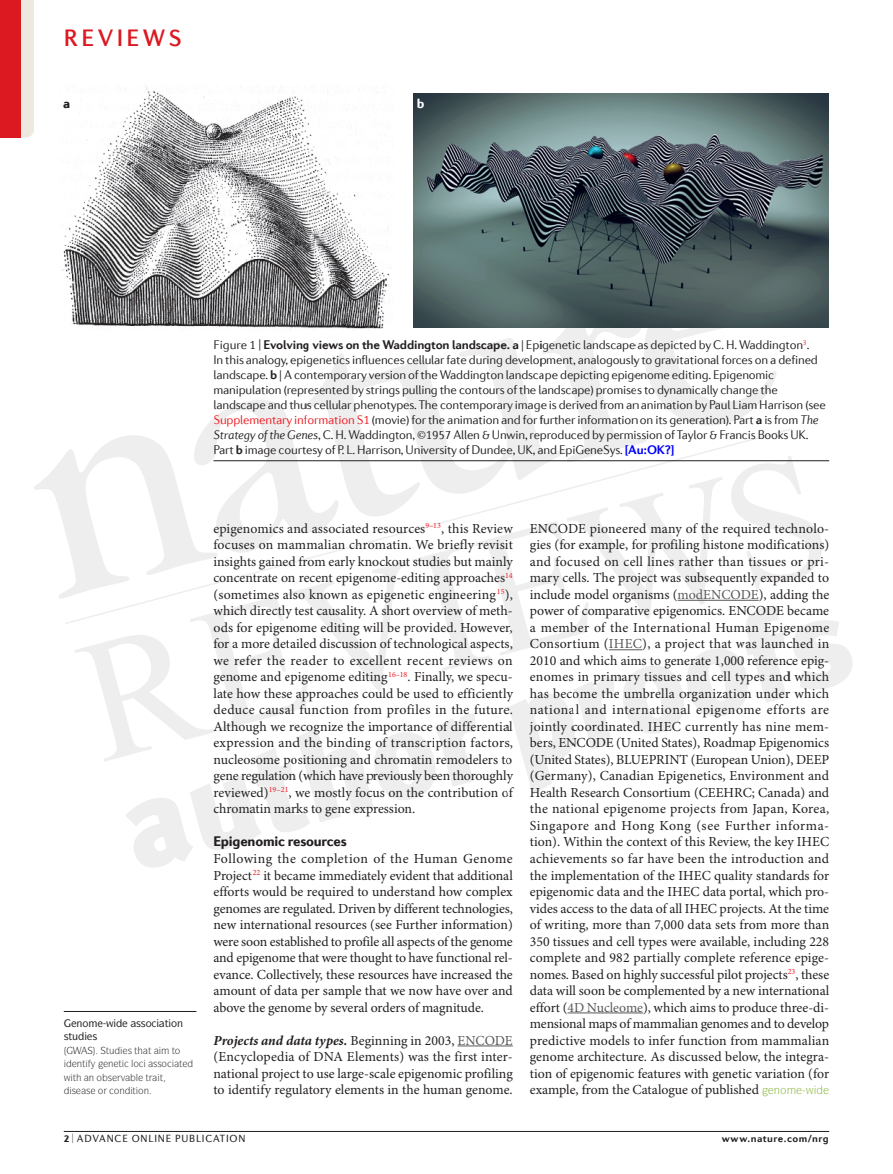
<style>
.page{position:relative;width:893px;height:1174px;background:#fff}
.page>*{position:absolute;margin:0;border:0;box-sizing:border-box;transform-origin:0 0}
.t1{font:500 24px "Diverda Sans Com";letter-spacing:.14em;color:#dc1820}
.Subhead_1{font:900 14.1px "Diverda Sans Com";letter-spacing:-.015em;color:#231f20}
.Body_first___inline{font:13.8px/16.5px "Minion Pro";color:#231f20;text-align:justify}
.Body_text{font:13.8px/16.5px "Minion Pro";letter-spacing:-.005em;color:#231f20;text-align:justify}
.Body_first{font:13.8px/16.5px "Minion Pro";letter-spacing:-.01em;color:#231f20;text-align:justify}
.t2{font:900 13.5px "Diverda Sans Com";color:#231f20}
.t3{font:900 13.5px "Diverda Sans Com";color:#fff}
.Figure_caption{font:300 12.75px/15px "Diverda Sans Com";letter-spacing:-.015em;color:#231f20}
.t4{font:700 11.7px "Diverda Sans Com";color:#231f20}
.Footer{font:10.5px "Diverda Sans Com";letter-spacing:.075em;color:#231f20;scale:.5 1}
.Footer-2{font:700 10.5px "Diverda Sans Com";letter-spacing:.045em;color:#231f20}
.Glossary_head_rule{font:500 10.5px "ITC Symbol Std";color:#231f20}
.Glossary_definition{font:9.75px "ITC Symbol Std";color:#231f20}
.s1{font-weight:700}
.s2{color:#ee1d23}
.s3{font-style:italic}
.s4{font-family:"Minion Pro";font-weight:400}
.s5{font-weight:700;color:#00f}
.s6{font-weight:300}
.s7{color:#dc1820}
.s8{font-weight:700;font-style:italic}
.s9{color:#57585a}
.s10{color:#84b134}
.s11{font-weight:900}
</style>
<div class="page">
<hr style="left:64px;top:1131px;width:765px;height:1px;background:#231f20">
<hr style="left:64px;top:1011px;width:132px;height:1px;background:#231f20">
<hr style="left:457px;top:1045px;width:56px;height:1px;background:#57585a">
<hr style="left:568px;top:1012px;width:75px;height:1px;background:#57585a">
<img style="left:414px;top:94px;width:415px;height:183px">
<img style="left:61px;top:85px;width:330px;height:192px">
<div style="left:21px;top:0;width:13px;height:138px;background:#eee9de"></div>
<div style="left:0;top:0;width:21px;height:138px;background:#dc1820"></div>
<svg style="left:34px;top:277px;width:818px;height:591px"></svg>
<h1 class="t1" style="left:64px;top:24px;width:119px">REVIEWS</h1>
<p class="t2" style="left:63px;top:95px;width:9px">a</p>
<p class="t3" style="left:417px;top:95px;width:9px">b</p>
<p class="Glossary_head_rule" style="left:64px;top:1029px;width:16px">▲▼◆</p>
<p class="Glossary_head_rule" style="left:136px;top:1016px;width:48px">▲▲□ ▼ □■</p>
<p class="Glossary_definition" style="left:128px;top:1044px;width:25px">▲ ▼ ▼</p>
<p class="Glossary_definition" style="left:108px;top:1057px;width:32px">■ ▼ ●□</p>
<p class="Glossary_definition" style="left:153px;top:1057px;width:31px">▲▲□ ▼</p>
<p class="Glossary_definition" style="left:73px;top:1071px;width:92px">▼ ■ □▲❖● ▼▼</p>
<p class="Glossary_definition" style="left:72px;top:1084px;width:79px">▲ ▲ □ □■ ▼□■</p>
<p class="Figure_caption" style="left:213px;top:337px;width:614px">Figure 1 | <span class="s1">Evolving views on the Waddington landscape. a</span> | Epigenetic landscape as depicted by C. H. Waddington<sup>3</sup>.<br>In this analogy, epigenetics influences cellular fate during development, analogously to gravitational forces on a defined landscape. <span class="s1">b</span> | A contemporary version of the Waddington landscape depicting epigenome editing. Epigenomic manipulation (represented by strings pulling the contours of the landscape) promises to dynamically change the landscape and thus cellular phenotypes. The contemporary image is derived from an animation by Paul Liam Harrison (see <span class="s2">Supplementary information S1</span> (movie) for the animation and for further information on its generation). Part <span class="s1">a</span> is from <span class="s3">The Strategy of the Genes</span>, C. H. Waddington, <span class="s4">©</span>1957 Allen &amp; Unwin, reproduced by permission of Taylor &amp; Francis Books UK.<br>Part <span class="s1">b</span> image courtesy of P. L. Harrison, University of Dundee, UK, and EpiGeneSys. <span class="s5">[Au:OK?]</span></p>
<p class="t4" style="left:695px;top:350px;width:135px">Nature Reviews <span class="s6">|</span> <span class="s7">Genetics</span></p>
<p class="Body_text" style="left:213px;top:521px;width:301px">epigenomics and associated resources<sup>9–13</sup>, this Review focuses on mammalian chromatin. We briefly revisit insights gained from early knockout studies but mainly concentrate on recent epigenome-editing approaches<sup>14 </sup>(sometimes also known as epigenetic engineering<sup>15</sup>), which directly test causality. A short overview of meth&shy;ods for epigenome editing will be provided. However, for a more detailed discussion of technological aspects, we refer the reader to excellent recent reviews on genome and epigenome editing<sup>16–18</sup>. Finally, we specu&shy;late how these approaches could be used to efficiently deduce causal function from profiles in the future.<br>Although we recognize the importance of differential expression and the binding of transcription factors, nucleosome positioning and chromatin remodelers to gene regulation (which have previously been thoroughly reviewed)<sup>19–21</sup>, we mostly focus on the contribution of chromatin marks to gene expression.</p>
<p class="Subhead_1" style="left:213px;top:833px;width:135px">Epigenomic resources</p>
<p class="Body_first" style="left:213px;top:851px;width:301px">Following the completion of the Human Genome Project<sup>22</sup> it became immediately evident that additional efforts would be required to understand how complex genomes are regulated. Driven by different technologies, new international resources (see Further information) were soon established to profile all aspects of the genome and epigenome that were thought to have functional rel&shy;evance. Collectively, these resources have increased the amount of data per sample that we now have over and above the genome by several orders of magnitude.</p>
<p class="Body_first___inline" style="left:213px;top:1032px;width:301px"><span class="s8">Projects and data types.</span> Beginning in 2003, <span class="s9">ENCODE </span>(Encyclopedia of DNA Elements) was the first inter&shy;national project to use large-scale epigenomic profiling to identify regulatory elements in the human genome.</p>
<p class="Body_first___inline" style="left:530px;top:521px;width:301px">ENCODE pioneered many of the required technolo&shy;gies (for example, for profiling histone modifications) and focused on cell lines rather than tissues or pri&shy;mary cells. The project was subsequently expanded to include model organisms (<span class="s9">modENCODE</span>), adding the power of comparative epigenomics. ENCODE became a member of the International Human Epigenome Consortium (<span class="s9">IHEC</span>), a project that was launched in 2010 and which aims to generate 1,000 reference epig&shy;enomes in primary tissues and cell types and which has become the umbrella organization under which national and international epigenome efforts are jointly coordinated. IHEC currently has nine mem&shy;bers, ENCODE (United States), Roadmap Epigenomics (United States), BLUEPRINT (European Union), DEEP (Germany), Canadian Epigenetics, Environment and Health Research Consortium (CEEHRC; Canada) and the national epigenome projects from Japan, Korea, Singapore and Hong Kong (see Further informa&shy;tion). Within the context of this Review, the key IHEC achievements so far have been the introduction and the implementation of the IHEC quality standards for epigenomic data and the IHEC data portal, which pro&shy;vides access to the data of all IHEC projects. At the time of writing, more than 7,000 data sets from more than 350 tissues and cell types were available, including 228 complete and 982 partially complete reference epige&shy;nomes. Based on highly successful pilot projects<sup>23</sup>, these data will soon be complemented by a new international effort (<span class="s9">4D Nucleome</span>), which aims to produce three-di&shy;mensional maps of mammalian genomes and to develop predictive models to infer function from mammalian genome architecture. As discussed below, the integra&shy;tion of epigenomic features with genetic variation (for example, from the Catalogue of published <span class="s10">■□</span></p>
<p class="Footer" style="left:64px;top:1132px;width:365px"><span class="s11">2</span> | ADVANCE ONLINE PUBLICATION</p>
<p class="Footer-2" style="left:722px;top:1132px;width:109px">www.nature.com/nrg</p>
</div>
